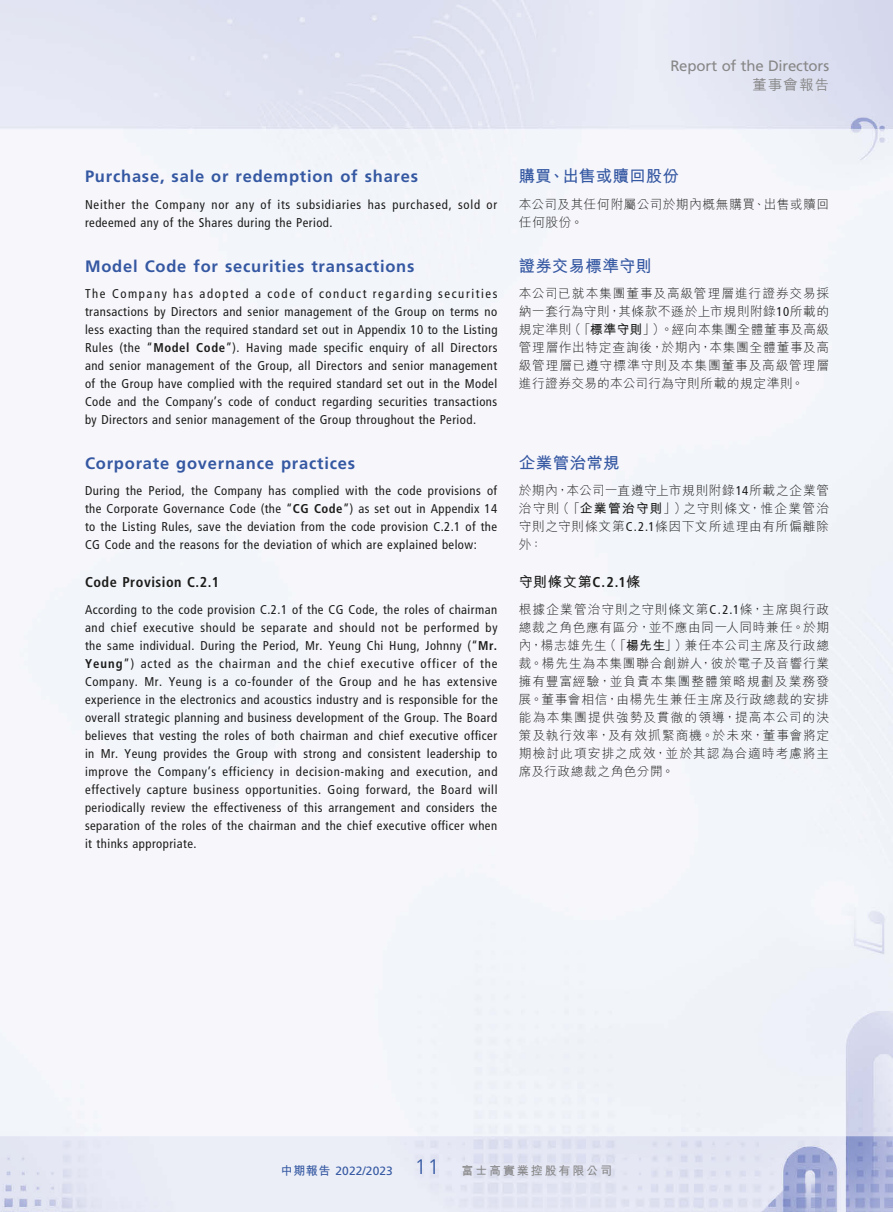
<style>
.page{position:relative;width:893px;height:1212px;background:#fff}
.page>*{position:absolute;margin:0;border:0;box-sizing:border-box;transform-origin:0 0}
.t1{font:700 16.5px "Frutiger LT Std";letter-spacing:.045em;color:#3558a2}
.t2{font:700 16.5px "M Hei HK";letter-spacing:.015em;color:#3558a2}
.t3{font:15px "Frutiger LT Std";letter-spacing:-.015em;color:#878787}
.t4{font:700 condensed 14.25px "Frutiger LT Std";letter-spacing:.035em;color:#1c1c1b}
.t5{font:700 14.25px "M Hei HK";letter-spacing:.045em;color:#1c1c1b}
.t6{font:500 14.25px "M Hei HK";letter-spacing:.095em;color:#878787}
.t7{font:condensed 12.75px/18px "Frutiger LT Std";letter-spacing:.035em;color:#1c1c1b;text-align:justify}
.t8{font:300 12.75px/18px "M Hei HK";letter-spacing:.05em;color:#1c1c1b;text-align:justify}
.t9{font:condensed 12.75px/18px "Frutiger LT Std";letter-spacing:.06em;color:#1c1c1b}
.t10{font:700 12px "M Hei HK";letter-spacing:.155em;color:#878787}
.s1{font-weight:700}
.s2{font-family:"Frutiger LT Std";font-weight:400;font-stretch:condensed}
.s3{font-family:"Frutiger LT Std";font-stretch:condensed}
.s4{color:#3558a2}
.s5{font-family:"Frutiger LT Std";font-weight:400;color:#3558a2}
.s6{font-family:"Frutiger LT Std";font-weight:300;font-size:21px;color:#3558a2}
</style>
<div class="page">
<p class="t3" style="left:670px;top:57px;width:160px">Report of the Directors</p>
<p class="t6" style="left:752px;top:74px;width:78px">董事會報告</p>
<p class="t1" style="left:85px;top:167px;width:335px">Purchase, sale or redemption of shares</p>
<p class="t9" style="left:85px;top:196px;width:414px">Neither the Company nor any of its subsidiaries has purchased, sold or redeemed any of the Shares during the Period.</p>
<p class="t1" style="left:85px;top:256px;width:331px">Model Code for securities transactions</p>
<p class="t7" style="left:85px;top:285px;width:414px">The Company has adopted a code of conduct regarding securities transactions by Directors and senior management of the Group on terms no less exacting than the required standard set out in Appendix 10 to the Listing Rules (the “<span class="s1">Model Code</span>”). Having made specific enquiry of all Directors and senior management of the Group, all Directors and senior management of the Group have complied with the required standard set out in the Model Code and the Company’s code of conduct regarding securities transactions by Directors and senior management of the Group throughout the Period.</p>
<p class="t1" style="left:85px;top:453px;width:272px">Corporate governance practices</p>
<p class="t7" style="left:85px;top:482px;width:414px">During the Period, the Company has complied with the code provisions of the Corporate Governance Code (the “<span class="s1">CG Code</span>”) as set out in Appendix 14 to the Listing Rules, save the deviation from the code provision C.2.1 of the CG Code and the reasons for the deviation of which are explained below:</p>
<p class="t4" style="left:85px;top:574px;width:136px">Code Provision C.2.1</p>
<p class="t7" style="left:85px;top:600px;width:414px">According to the code provision C.2.1 of the CG Code, the roles of chairman and chief executive should be separate and should not be performed by the same individual. During the Period, Mr. Yeung Chi Hung, Johnny (“<span class="s1">Mr.<br>Yeung</span>”) acted as the chairman and the chief executive officer of the Company. Mr. Yeung is a co-founder of the Group and he has extensive experience in the electronics and acoustics industry and is responsible for the overall strategic planning and business development of the Group. The Board believes that vesting the roles of both chairman and chief executive officer in Mr. Yeung provides the Group with strong and consistent leadership to improve the Company’s efficiency in decision-making and execution, and effectively capture business opportunities. Going forward, the Board will periodically review the effectiveness of this arrangement and considers the separation of the roles of the chairman and the chief executive officer when it thinks appropriate.</p>
<p class="t2" style="left:519px;top:164px;width:162px">購買、出售或贖回股份</p>
<p class="t8" style="left:519px;top:195px;width:312px">本公司及其任何附屬公司於期內概無購買、出售或贖回任何股份。</p>
<p class="t2" style="left:519px;top:253px;width:134px">證券交易標準守則</p>
<p class="t8" style="left:519px;top:284px;width:312px">本公司已就本集團董事及高級管理層進行證券交易採納一套行為守則，其條款不遜於上市規則附錄<span class="s2">10</span>所載的規定準則（「<span class="s1">標準守則</span>」）。經向本集團全體董事及高級管理層作出特定查詢後，於期內，本集團全體董事及高級管理層已遵守標準守則及本集團董事及高級管理層進行證券交易的本公司行為守則所載的規定準則。</p>
<p class="t2" style="left:519px;top:450px;width:102px">企業管治常規</p>
<p class="t8" style="left:519px;top:481px;width:312px">於期內，本公司一直遵守上市規則附錄<span class="s2">14</span>所載之企業管治守則（「<span class="s1">企業管治守則</span>」）之守則條文，惟企業管治守則之守則條文第<span class="s2">C.2.1</span>條因下文所述理由有所偏離除外：</p>
<p class="t5" style="left:519px;top:572px;width:123px">守則條文第<span class="s3">C.2.1</span>條</p>
<p class="t8" style="left:519px;top:600px;width:312px">根據企業管治守則之守則條文第<span class="s2">C.2.1</span>條，主席與行政總裁之角色應有區分，並不應由同一人同時兼任。於期內，楊志雄先生（「<span class="s1">楊先生</span>」）兼任本公司主席及行政總裁。楊先生為本集團聯合創辦人，彼於電子及音響行業擁有豐富經驗，並負責本集團整體策略規劃及業務發展。董事會相信，由楊先生兼任主席及行政總裁的安排能為本集團提供強勢及貫徹的領導，提高本公司的決策及執行效率，及有效抓緊商機。於未來，董事會將定期檢討此項安排之成效，並於其認為合適時考慮將主席及行政總裁之角色分開。</p>
<p class="t10" style="left:281px;top:1161px;width:333px"><span class="s4">中期報告</span> <span class="s5">2022/2023</span> <span class="s6">11</span> 富士高實業控股有限公司</p>
</div>
